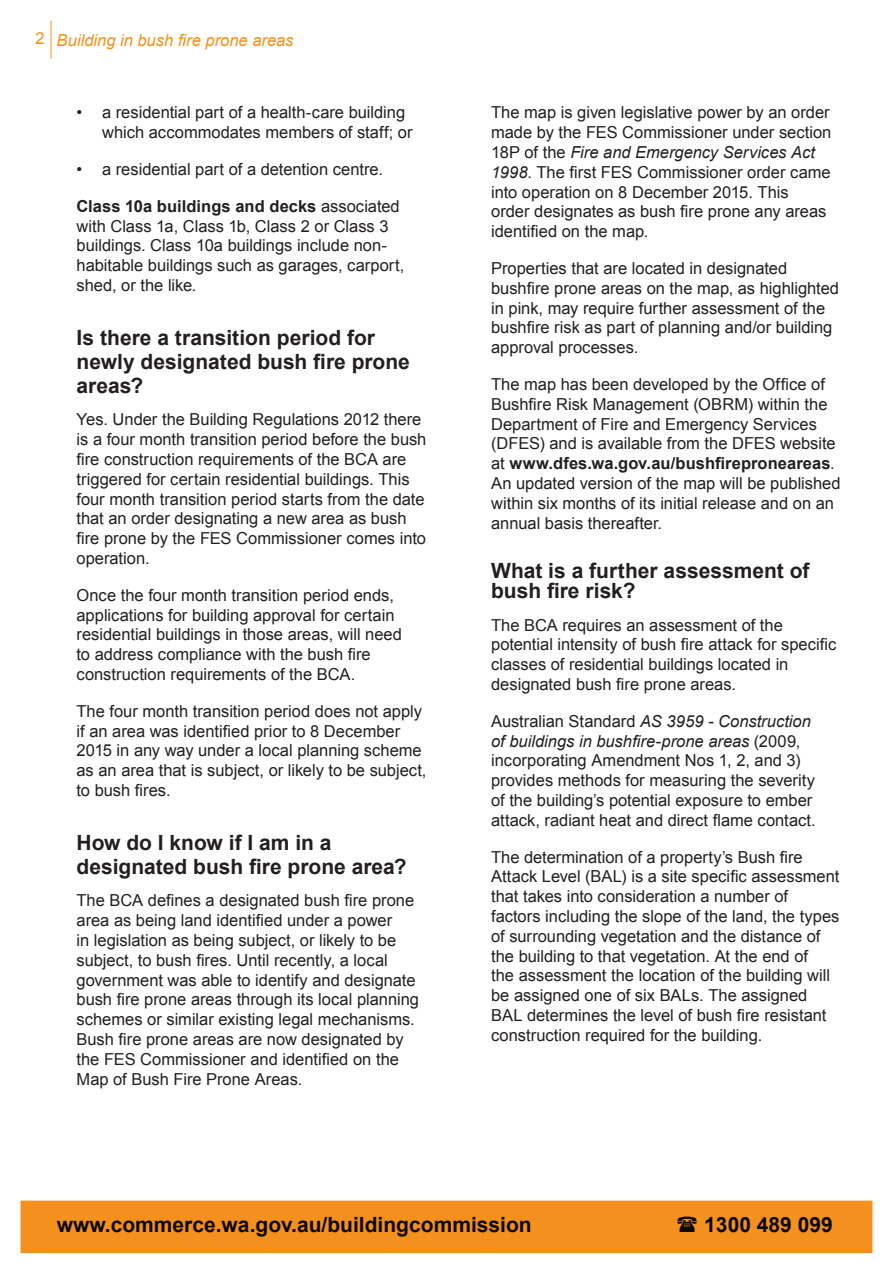
<style>
.page{position:relative;width:893px;height:1263px;background:#fff}
.page>*{position:absolute;margin:0;border:0;box-sizing:border-box;transform-origin:0 0}
.heading_1{font:700 21px/24px "Arial";color:#231f20}
.t1{font:700 21px "Arial";color:#0c0806}
.BC_text{font:16.5px/19.8px "Arial";color:#231f20}
.BC_text-2{font:italic 16.5px "Arial";color:#f4901d}
.BC_text-3{font:16.5px "Arial";color:#f4901d}
.s1{font-weight:700}
.s2{font-style:italic}
</style>
<div class="page">
<hr style="left:51px;top:21px;width:1px;height:38px;background:#f4901d">
<div style="left:21px;top:1200px;width:851px;height:53px;background:#f4901d;border:2px solid #f4901d"></div>
<p class="BC_text-3" style="left:36px;top:27px;width:11px">2</p>
<p class="BC_text-2" style="left:57px;top:30px;width:238px">Building in bush fire prone areas</p>
<p class="BC_text" style="left:102px;top:103px;width:312px;text-indent:-26px">• a residential part of a health-care building which accommodates members of staff; or</p>
<p class="BC_text" style="left:77px;top:159px;width:308px">• a residential part of a detention centre.</p>
<p class="BC_text" style="left:77px;top:196px;width:329px"><span class="s1">Class 10a buildings and decks</span> associated with Class 1a, Class 1b, Class 2 or Class 3 buildings. Class 10a buildings include non&shy;habitable buildings such as garages, carport, shed, or the like.</p>
<p class="heading_1" style="left:77px;top:326px;width:335px">Is there a transition period for newly designated bush fire prone areas?</p>
<p class="BC_text" style="left:77px;top:410px;width:351px">Yes. Under the Building Regulations 2012 there is a four month transition period before the bush fire construction requirements of the BCA are triggered for certain residential buildings. This four month transition period starts from the date that an order designating a new area as bush fire prone by the FES Commissioner comes into operation.</p>
<p class="BC_text" style="left:77px;top:585px;width:327px">Once the four month transition period ends, applications for building approval for certain residential buildings in those areas, will need to address compliance with the bush fire construction requirements of the BCA.</p>
<p class="BC_text" style="left:77px;top:701px;width:351px">The four month transition period does not apply if an area was identified prior to 8 December 2015 in any way under a local planning scheme as an area that is subject, or likely to be subject, to bush fires.</p>
<p class="heading_1" style="left:77px;top:831px;width:332px">How do I know if I am in a designated bush fire prone area?</p>
<p class="BC_text" style="left:77px;top:891px;width:344px">The BCA defines a designated bush fire prone area as being land identified under a power<br>in legislation as being subject, or likely to be subject, to bush fires. Until recently, a local government was able to identify and designate bush fire prone areas through its local planning schemes or similar existing legal mechanisms.<br>Bush fire prone areas are now designated by the FES Commissioner and identified on the Map of Bush Fire Prone Areas.</p>
<p class="BC_text" style="left:491px;top:103px;width:342px">The map is given legislative power by an order made by the FES Commissioner under section 18P of the <span class="s2">Fire and Emergency Services Act 1998</span>. The first FES Commissioner order came into operation on 8 December 2015. This<br>order designates as bush fire prone any areas identified on the map.</p>
<p class="BC_text" style="left:491px;top:258px;width:349px">Properties that are located in designated bushfire prone areas on the map, as highlighted in pink, may require further assessment of the bushfire risk as part of planning and/or building approval processes.</p>
<p class="BC_text" style="left:491px;top:374px;width:351px">The map has been developed by the Office of Bushfire Risk Management (OBRM) within the Department of Fire and Emergency Services (DFES) and is available from the DFES website at <span class="s1">www.dfes.wa.gov.au/bushfireproneareas</span>.<br>An updated version of the map will be published within six months of its initial release and on an annual basis thereafter.</p>
<p class="heading_1" style="left:491px;top:561px;width:320px;line-height:19.8px">What is a further assessment of bush fire risk?</p>
<p class="BC_text" style="left:491px;top:615px;width:347px">The BCA requires an assessment of the potential intensity of bush fire attack for specific classes of residential buildings located in designated bush fire prone areas.</p>
<p class="BC_text" style="left:491px;top:711px;width:326px">Australian Standard <span class="s2">AS 3959 - Construction of buildings in bushfire-prone areas</span> (2009, incorporating Amendment Nos 1, 2, and 3) provides methods for measuring the severity of the building’s potential exposure to ember attack, radiant heat and direct flame contact.</p>
<p class="BC_text" style="left:491px;top:847px;width:350px">The determination of a property’s Bush fire Attack Level (BAL) is a site specific assessment that takes into consideration a number of factors including the slope of the land, the types of surrounding vegetation and the distance of the building to that vegetation. At the end of<br>the assessment the location of the building will be assigned one of six BALs. The assigned BAL determines the level of bush fire resistant construction required for the building.</p>
<p class="t1" style="left:57px;top:1210px;width:476px">www.commerce.wa.gov.au/buildingcommission</p>
<p class="t1" style="left:704px;top:1210px;width:130px">1300 489 099</p>
</div>
